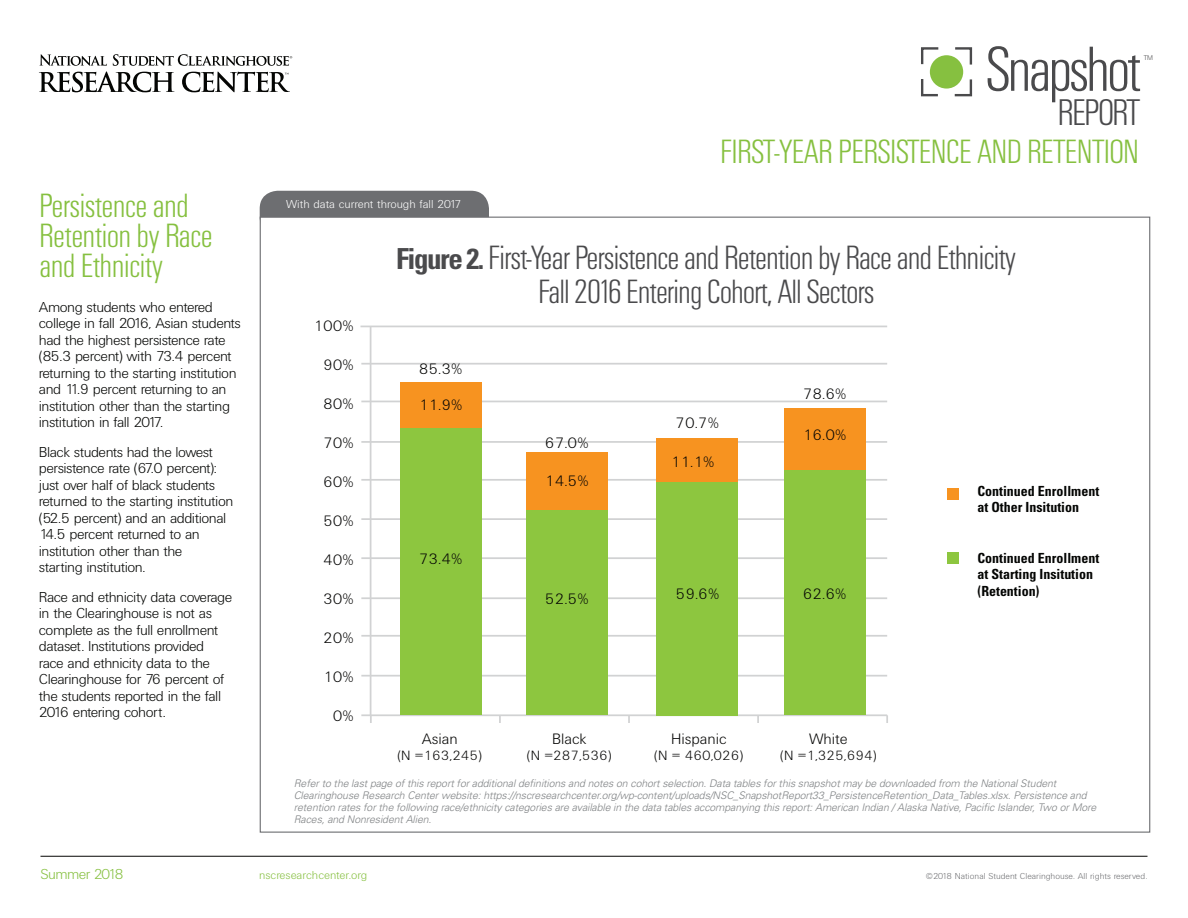
<style>
.page{position:relative;width:1188px;height:918px;background:#fff}
.page>*{position:absolute;margin:0;border:0;box-sizing:border-box;transform-origin:0 0}
.t1{font:66.15px "Univers Light Cond DTC";letter-spacing:-.07em;color:#4a4a4c}
.t2{font:38.55px "Univers Light Cond DTC";letter-spacing:-.07em;color:#4a4a4c}
.t3{font:34.95px/34.5px "Univers Light Cond DTC";letter-spacing:-.05em;color:#4a4a4c;text-align:center}
.t4{font:34.95px/30px "Univers Light Cond DTC";letter-spacing:-.04em;color:#86c040}
.t5{font:15.75px "Univers Light DTC";color:#050504}
.t6{font:15px/16.5px "Univers Light DTC";letter-spacing:-.03em;color:#040503}
.t7{font:15px "Univers Light DTC";letter-spacing:-.04em;color:#86c040}
.t8{font:700 condensed 13.95px/16.8px "Univers";color:#040503}
.t9{font:13.95px "Univers Light DTC";color:#050504}
.t10{font:12px "Univers Light DTC";color:#fff}
.t11{font:12px "Univers Light DTC";color:#86c040}
.t12{font:italic 300 10.5px/12px "Univers";letter-spacing:-.01em;color:#808385}
.t13{font:9px "Univers Light DTC";color:#6d6e71}
.t14{font:7.05px "Univers Light DTC";color:#4a4a4c}
.s1{font-family:"Univers";font-weight:700;font-stretch:condensed;font-size:28.95px}
</style>
<div class="page">
<svg style="left:39px;top:54px;width:253px;height:38px"></svg>
<div style="left:260px;top:191px;width:229px;height:45px;background:#6d6e71;border-radius:18px"></div>
<div style="left:260px;top:217px;width:890px;height:616px;background:#fff;border:1px solid #6d6e71"></div>
<div style="left:930px;top:55px;width:33px;height:34px;background:#86c040;border-radius:50%"></div>
<svg style="left:921px;top:47px;width:20px;height:20px"></svg>
<svg style="left:953px;top:47px;width:20px;height:20px"></svg>
<svg style="left:921px;top:77px;width:19px;height:20px"></svg>
<svg style="left:952px;top:77px;width:21px;height:20px"></svg>
<hr style="left:40px;top:856px;width:1108px;height:1px;background:#040503">
<hr style="left:360px;top:326px;width:527px;height:1px;background:#d1d2d3">
<hr style="left:361px;top:363px;width:526px;height:2px;background:#d1d2d3">
<hr style="left:361px;top:401px;width:526px;height:1px;background:#d1d2d3">
<hr style="left:361px;top:441px;width:526px;height:2px;background:#d1d2d3">
<hr style="left:361px;top:518px;width:526px;height:2px;background:#d1d2d3">
<hr style="left:361px;top:479px;width:526px;height:2px;background:#d1d2d3">
<hr style="left:361px;top:557px;width:526px;height:2px;background:#d1d2d3">
<hr style="left:361px;top:597px;width:526px;height:2px;background:#d1d2d3">
<hr style="left:361px;top:675px;width:526px;height:2px;background:#d1d2d3">
<hr style="left:361px;top:635px;width:526px;height:2px;background:#d1d2d3">
<hr style="left:361px;top:714px;width:526px;height:2px;background:#d1d2d3">
<hr style="left:370px;top:326px;width:1px;height:389px;background:#d1d2d3">
<svg style="left:370px;top:716px;width:2px;height:7px"></svg>
<svg style="left:499px;top:716px;width:2px;height:7px"></svg>
<svg style="left:628px;top:716px;width:2px;height:7px"></svg>
<svg style="left:757px;top:716px;width:2px;height:7px"></svg>
<svg style="left:886px;top:715px;width:2px;height:8px"></svg>
<div style="left:948px;top:488px;width:11px;height:12px;background:#f79320"></div>
<div style="left:948px;top:552px;width:11px;height:12px;background:#8dc63f"></div>
<div style="left:400px;top:427px;width:81px;height:288px;background:#8dc63f"></div>
<div style="left:400px;top:382px;width:81px;height:45px;background:#f79320"></div>
<div style="left:526px;top:510px;width:81px;height:205px;background:#8dc63f"></div>
<div style="left:526px;top:452px;width:81px;height:58px;background:#f79320"></div>
<div style="left:657px;top:481px;width:81px;height:234px;background:#8dc63f"></div>
<div style="left:657px;top:438px;width:81px;height:43px;background:#f79320"></div>
<div style="left:784px;top:470px;width:81px;height:245px;background:#8dc63f"></div>
<div style="left:784px;top:408px;width:81px;height:62px;background:#f79320"></div>
<h1 class="t1" style="left:985px;top:34px;width:158px">Snapshot</h1>
<h2 class="t2" style="left:1057px;top:91px;width:85px">REPORT</h2>
<p class="t14" style="left:1144px;top:54px;width:11px">TM</p>
<h3 class="t4" style="left:39px;top:191px;width:176px">Persistence and<br>Retention by Race and Ethnicity</h3>
<p class="t6" style="left:39px;top:298px;width:203px">Among students who entered college in fall 2016, Asian students had the highest persistence rate (85.3 percent) with 73.4 percent returning to the starting institution and 11.9 percent returning to an institution other than the starting institution in fall 2017.</p>
<p class="t6" style="left:39px;top:443px;width:196px">Black students had the lowest persistence rate (67.0 percent): just over half of black students returned to the starting institution (52.5 percent) and an additional<br>14.5 percent returned to an institution other than the<br>starting institution.</p>
<p class="t6" style="left:39px;top:588px;width:195px">Race and ethnicity data coverage in the Clearinghouse is not as complete as the full enrollment dataset. Institutions provided race and ethnicity data to the<br>Clearinghouse for 76 percent of the students reported in the fall<br>2016 entering cohort.</p>
<p class="t10" style="left:286px;top:198px;width:177px">With data current through fall 2017</p>
<h3 class="t4" style="left:720px;top:137px;width:421px">FIRST-YEAR PERSISTENCE AND RETENTION</h3>
<p class="t5" style="left:313px;top:317px;width:42px">100%</p>
<h3 class="t3" style="left:396px;top:240px;width:622px"><span class="s1">Figure 2.</span> First-Year Persistence and Retention by Race and Ethnicity<br>Fall 2016 Entering Cohort, All Sectors</h3>
<p class="t5" style="left:323px;top:356px;width:32px">90%</p>
<p class="t5" style="left:419px;top:360px;width:45px">85.3%</p>
<p class="t5" style="left:323px;top:395px;width:32px">80%</p>
<p class="t5" style="left:323px;top:434px;width:32px">70%</p>
<p class="t5" style="left:323px;top:473px;width:32px">60%</p>
<p class="t5" style="left:323px;top:512px;width:32px">50%</p>
<p class="t5" style="left:323px;top:551px;width:32px">40%</p>
<p class="t5" style="left:323px;top:590px;width:32px">30%</p>
<p class="t5" style="left:323px;top:629px;width:32px">20%</p>
<p class="t5" style="left:323px;top:668px;width:32px">10%</p>
<p class="t5" style="left:333px;top:707px;width:22px">0%</p>
<p class="t5" style="left:419px;top:396px;width:45px">11.9%</p>
<p class="t5" style="left:419px;top:550px;width:45px">73.4%</p>
<p class="t5" style="left:422px;top:731px;width:37px">Asian</p>
<p class="t9" style="left:397px;top:748px;width:86px">(N =163,245)</p>
<p class="t5" style="left:545px;top:434px;width:45px">67.0%</p>
<p class="t5" style="left:545px;top:473px;width:45px">14.5%</p>
<p class="t5" style="left:545px;top:590px;width:45px">52.5%</p>
<p class="t5" style="left:675px;top:414px;width:45px">70.7%</p>
<p class="t5" style="left:671px;top:453px;width:45px">11.1%</p>
<p class="t5" style="left:676px;top:585px;width:45px">59.6%</p>
<p class="t5" style="left:803px;top:385px;width:45px">78.6%</p>
<p class="t5" style="left:803px;top:426px;width:45px">16.0%</p>
<p class="t5" style="left:803px;top:585px;width:45px">62.6%</p>
<p class="t5" style="left:552px;top:731px;width:36px">Black</p>
<p class="t9" style="left:527px;top:748px;width:86px">(N =287,536)</p>
<p class="t5" style="left:671px;top:731px;width:57px">Hispanic</p>
<p class="t9" style="left:654px;top:748px;width:91px">(N = 460,026)</p>
<p class="t5" style="left:809px;top:731px;width:40px">White</p>
<p class="t9" style="left:780px;top:748px;width:98px">(N =1,325,694)</p>
<p class="t8" style="left:978px;top:482px;width:123px">Continued Enrollment at Other Insitution</p>
<p class="t8" style="left:978px;top:549px;width:123px">Continued Enrollment at Starting Insitution (Retention)</p>
<p class="t12" style="left:294px;top:777px;width:804px">Refer to the last page of this report for additional definitions and notes on cohort selection. Data tables for this snapshot may be downloaded from the National Student Clearinghouse Research Center website: https://nscresearchcenter.org/wp-content/uploads/NSC_SnapshotReport33_PersistenceRetention_Data_Tables.xlsx. Persistence and retention rates for the following race/ethnicity categories are available in the data tables accompanying this report: American Indian / Alaska Native, Pacific Islander, Two or More Races, and Nonresident Alien.</p>
<p class="t7" style="left:40px;top:866px;width:85px">Summer 2018</p>
<p class="t11" style="left:259px;top:868px;width:109px">nscresearchcenter.org</p>
<p class="t13" style="left:926px;top:871px;width:223px">©2018 National Student Clearinghouse. All rights reserved.</p>
</div>
